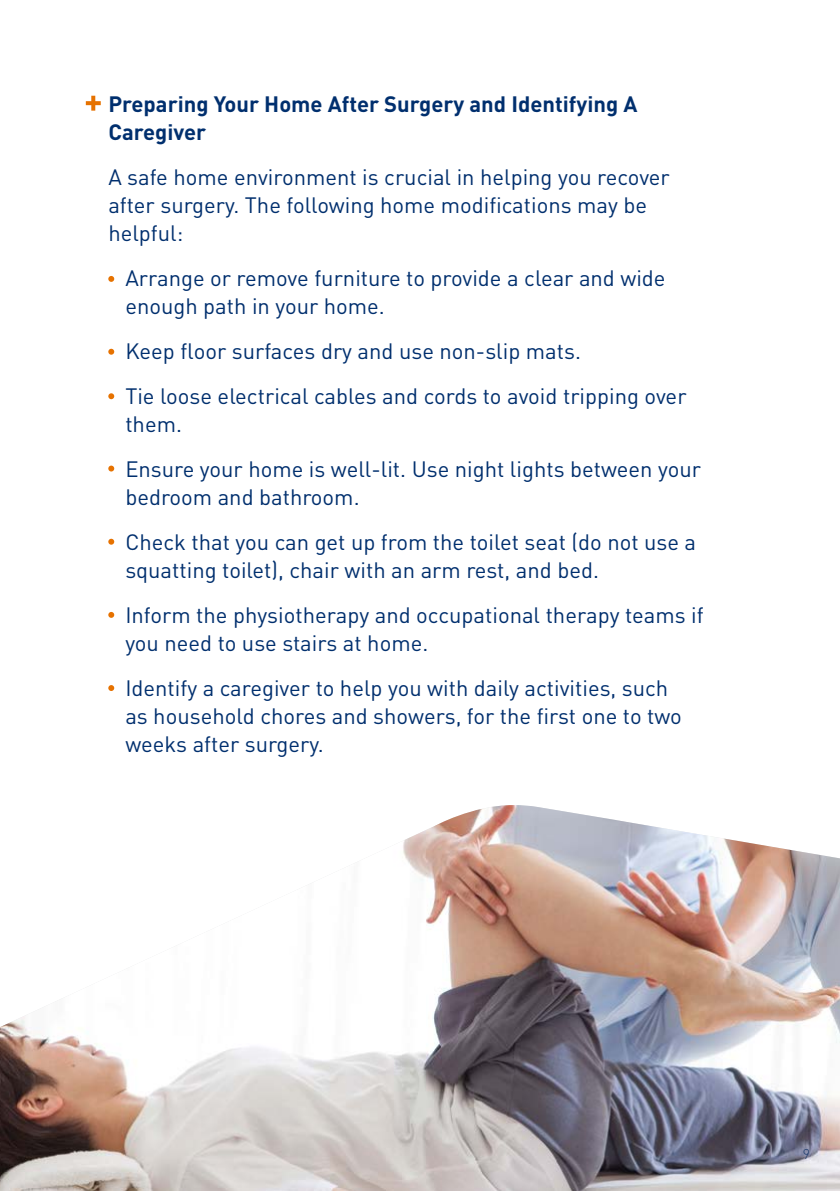
<style>
.page{position:relative;width:840px;height:1191px;background:#fff}
.page>*{position:absolute;margin:0;border:0;box-sizing:border-box;transform-origin:0 0}
.t1{font:22px/45px "DINOT";color:#002f6e}
.t2{font:700 22px/28px "DINOT";color:#002f6e}
.t3{font:300 14px "DINOT";color:#1b3a6a}
</style>
<div class="page">
<svg style="left:86px;top:101px;width:15px;height:4px"></svg>
<svg style="left:91px;top:96px;width:4px;height:15px"></svg>
<img style="left:0;top:805px;width:839px;height:386px">
<svg style="left:108px;top:276px;width:6px;height:6px"></svg>
<svg style="left:108px;top:349px;width:6px;height:6px"></svg>
<svg style="left:108px;top:393px;width:6px;height:6px"></svg>
<svg style="left:108px;top:465px;width:6px;height:6px"></svg>
<svg style="left:108px;top:539px;width:6px;height:5px"></svg>
<svg style="left:108px;top:612px;width:6px;height:6px"></svg>
<svg style="left:108px;top:685px;width:6px;height:6px"></svg>
<p class="t2" style="left:108px;top:89px;width:530px">Preparing Your Home After Surgery and Identifying A<br>Caregiver</p>
<p class="t1" style="left:108px;top:162px;width:562px;line-height:28px">A safe home environment is crucial in helping you recover after surgery. The following home modifications may be helpful:</p>
<p class="t1" style="left:125px;top:263px;width:541px;line-height:28px">Arrange or remove furniture to provide a clear and wide enough path in your home.</p>
<p class="t1" style="left:125px;top:327px;width:562px">Keep floor surfaces dry and use non-slip mats.<br>Tie loose electrical cables and cords to avoid tripping over</p>
<p class="t1" style="left:125px;top:400px;width:577px">them.<br>Ensure your home is well-lit. Use night lights between your</p>
<p class="t1" style="left:125px;top:473px;width:572px">bedroom and bathroom.<br>Check that you can get up from the toilet seat (do not use a</p>
<p class="t1" style="left:125px;top:546px;width:579px">squatting toilet), chair with an arm rest, and bed.<br>Inform the physiotherapy and occupational therapy teams if</p>
<p class="t1" style="left:125px;top:619px;width:544px">you need to use stairs at home.<br>Identify a caregiver to help you with daily activities, such</p>
<p class="t1" style="left:125px;top:701px;width:558px;line-height:28px">as household chores and showers, for the first one to two weeks after surgery.</p>
<p class="t3" style="left:802px;top:1144px;width:9px">9</p>
</div>
